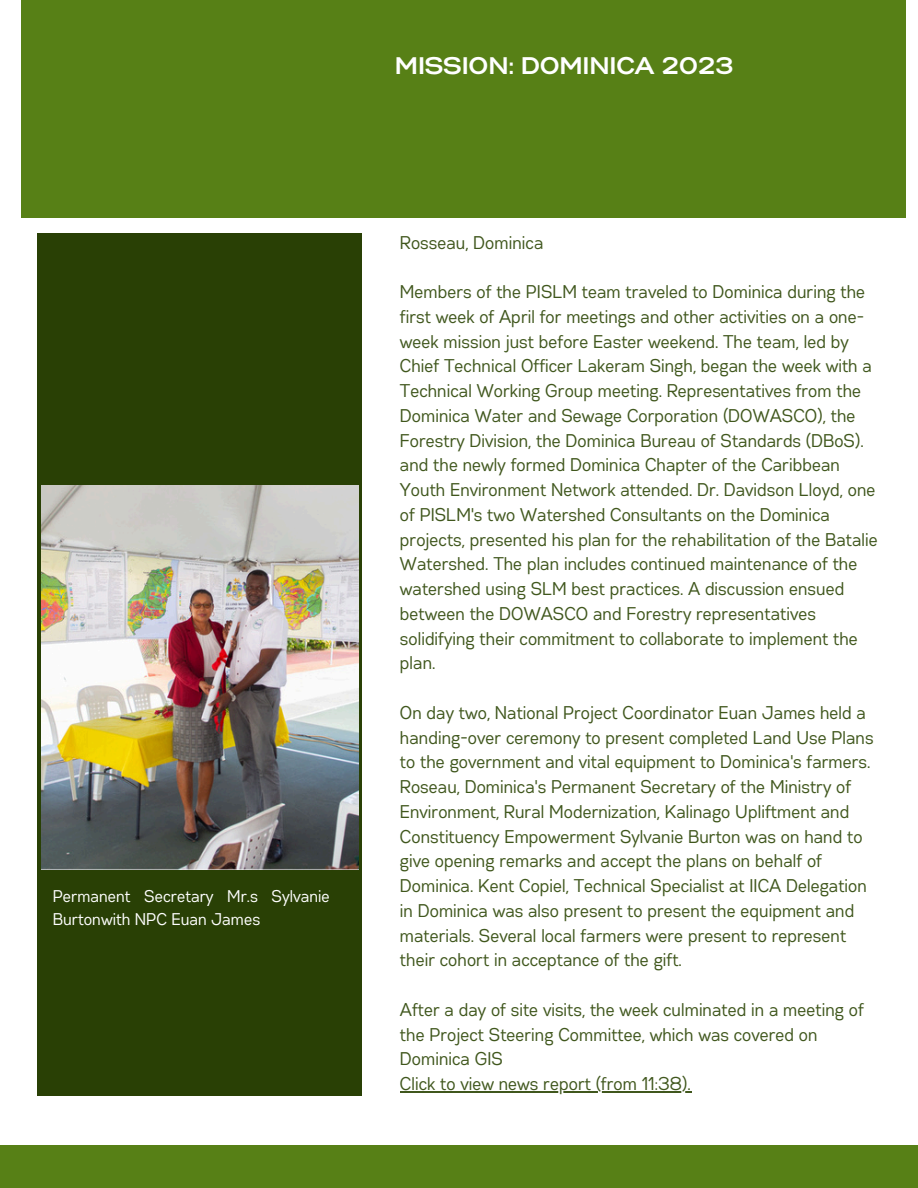
<style>
.page{position:relative;width:918px;height:1188px;background:#fff}
.page>*{position:absolute;margin:0;border:0;box-sizing:border-box;transform-origin:0 0}
.t1{font:700 24px "Gabriel Sans";letter-spacing:.02em;color:#fff}
.t2{font:18.45px/24.8px "Gabriel Sans Cond";color:#40571d}
.t3{font:16.95px/23.2px "Gabriel Sans Cond";color:#fff}
</style>
<div class="page">
<div style="left:21px;top:0;width:884px;height:217px;background:#578016"></div>
<div style="left:38px;top:234px;width:324px;height:862px;background:#294005"></div>
<div style="left:0;top:1145px;width:918px;height:43px;background:#578016"></div>
<hr style="left:400px;top:1091px;width:291px;height:1px;background:#40571d">
<img style="left:41px;top:486px;width:318px;height:383px">
<h1 class="t3" style="left:53px;top:885px;width:279px">Permanent Secretary Mr.s Sylvanie<br>Burtonwith NPC Euan James</h1>
<p class="t1" style="left:396px;top:55px;width:340px">MISSION: DOMINICA 2023</p>
<p class="t2" style="left:400px;top:231px;width:145px">Rosseau, Dominica</p>
<p class="t2" style="left:400px;top:280px;width:479px">Members of the PISLM team traveled to Dominica during the first week of April for meetings and other activities on a one&shy;week mission just before Easter weekend. The team, led by Chief Technical Officer Lakeram Singh, began the week with a Technical Working Group meeting. Representatives from the Dominica Water and Sewage Corporation (DOWASCO), the Forestry Division, the Dominica Bureau of Standards (DBoS). and the newly formed Dominica Chapter of the Caribbean Youth Environment Network attended. Dr. Davidson Lloyd, one of PISLM's two Watershed Consultants on the Dominica projects, presented his plan for the rehabilitation of the Batalie Watershed. The plan includes continued maintenance of the watershed using SLM best practices. A discussion ensued between the DOWASCO and Forestry representatives solidifying their commitment to collaborate to implement the plan.</p>
<p class="t2" style="left:400px;top:701px;width:475px">On day two, National Project Coordinator Euan James held a handing-over ceremony to present completed Land Use Plans to the government and vital equipment to Dominica's farmers.</p>
<p class="t2" style="left:400px;top:775px;width:469px">Roseau, Dominica's Permanent Secretary of the Ministry of Environment, Rural Modernization, Kalinago Upliftment and Constituency Empowerment Sylvanie Burton was on hand to give opening remarks and accept the plans on behalf of Dominica. Kent Copiel, Technical Specialist at IICA Delegation in Dominica was also present to present the equipment and materials. Several local farmers were present to represent their cohort in acceptance of the gift.</p>
<p class="t2" style="left:400px;top:998px;width:466px">After a day of site visits, the week culminated in a meeting of the Project Steering Committee, which was covered on<br>Dominica GIS</p>
<p class="t2" style="left:400px;top:1072px;width:293px">Click to view news report (from 11:38).</p>
</div>
